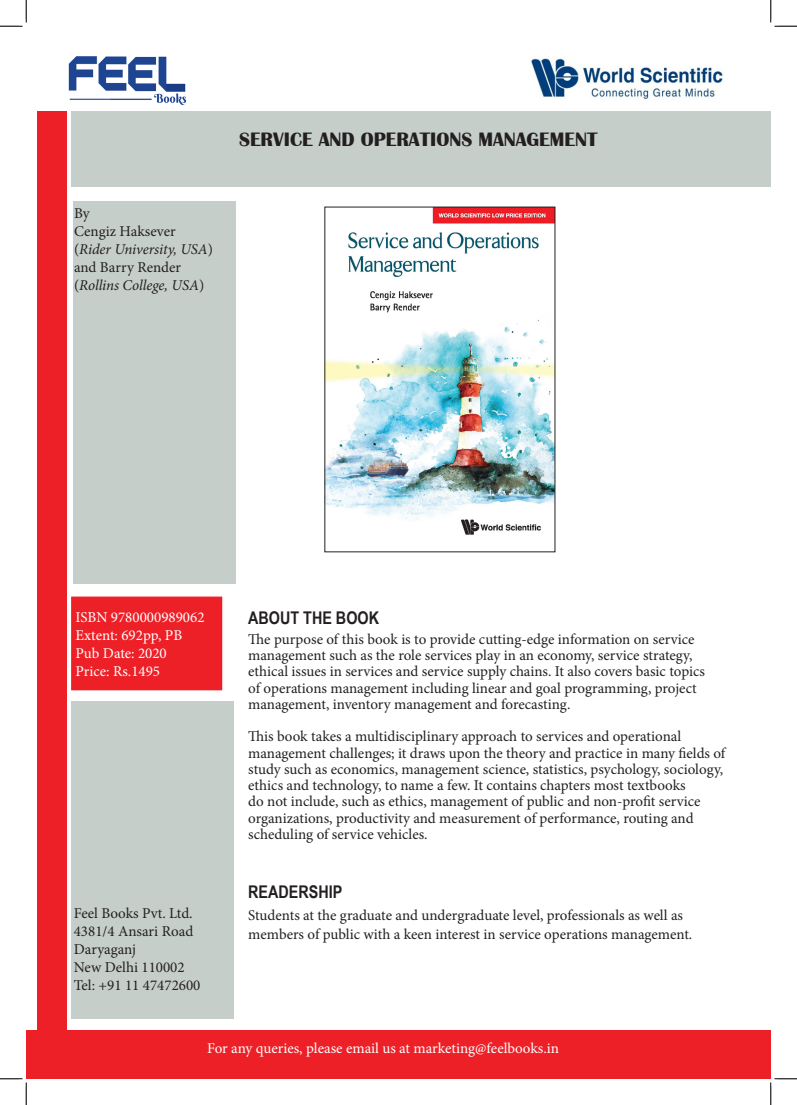
<style>
.page{position:relative;width:797px;height:1105px;background:#fff}
.page>*{position:absolute;margin:0;border:0;box-sizing:border-box;transform-origin:0 0}
.t1{font:700 20px "Britannic";color:#231f20}
.t2{font:700 17.5px "Arial Narrow";color:#231f20}
.t3{font:15px/16.2px "Minion Pro";color:#231f20}
.t4{font:15px "Minion Pro";color:#fff}
.t5{font:italic 15px/18px "Minion Pro";letter-spacing:-.005em;color:#231f20}
.s1{font-style:normal}
</style>
<div class="page">
<img style="left:68px;top:56px;width:119px;height:49px">
<img style="left:531px;top:58px;width:192px;height:42px">
<div style="left:71px;top:111px;width:699px;height:76px;background:#c6ceca"></div>
<div style="left:26px;top:1030px;width:744px;height:49px;background:#ee2027"></div>
<div style="left:73px;top:201px;width:163px;height:383px;background:#c6ceca"></div>
<div style="left:72px;top:701px;width:162px;height:318px;background:#c6ceca"></div>
<div style="left:71px;top:597px;width:151px;height:93px;background:#ee2027"></div>
<img style="left:326px;top:209px;width:227px;height:326px">
<div style="left:38px;top:111px;width:29px;height:968px;background:#ee2027"></div>
<svg style="left:0;top:0;width:27px;height:27px"></svg>
<svg style="left:0;top:1078px;width:27px;height:27px"></svg>
<svg style="left:770px;top:0;width:27px;height:27px"></svg>
<svg style="left:770px;top:1078px;width:27px;height:27px"></svg>
<p class="t5" style="left:74px;top:204px;width:141px"><span class="s1">By<br>Cengiz Haksever (</span>Rider University, USA<span class="s1">) and Barry Render (</span>Rollins College, USA<span class="s1">)</span></p>
<p class="t1" style="left:239px;top:128px;width:360px">SERVICE AND OPERATIONS MANAGEMENT</p>
<p class="t4" style="left:76px;top:607px;width:130px">ISBN 9780000989062</p>
<p class="t4" style="left:76px;top:625px;width:108px">Extent: 692pp, PB</p>
<p class="t4" style="left:76px;top:643px;width:93px">Pub Date: 2020</p>
<p class="t4" style="left:76px;top:661px;width:86px">Price: Rs.1495</p>
<p class="t3" style="left:74px;top:904px;width:128px;line-height:18px">Feel Books Pvt. Ltd.<br>4381/4 Ansari Road<br>Daryaganj<br>New Delhi 110002<br>Tel: +91 11 47472600</p>
<p class="t2" style="left:248px;top:604px;width:132px">ABOUT THE BOOK</p>
<p class="t3" style="left:248px;top:631px;width:458px">The purpose of this book is to provide cutting-edge information on service management such as the role services play in an economy, service strategy, ethical issues in services and service supply chains. It also covers basic topics of operations management including linear and goal programming, project management, inventory management and forecasting.</p>
<p class="t3" style="left:248px;top:728px;width:478px">This book takes a multidisciplinary approach to services and operational management challenges; it draws upon the theory and practice in many fields of study such as economics, management science, statistics, psychology, sociology, ethics and technology, to name a few. It contains chapters most textbooks<br>do not include, such as ethics, management of public and non-profit service organizations, productivity and measurement of performance, routing and scheduling of service vehicles.</p>
<p class="t2" style="left:248px;top:878px;width:96px">READERSHIP</p>
<p class="t3" style="left:248px;top:906px;width:445px;line-height:18.8px">Students at the graduate and undergraduate level, professionals as well as members of public with a keen interest in service operations management.</p>
<p class="t4" style="left:207px;top:1038px;width:353px">For any queries, please email us at marketing@feelbooks.in</p>
</div>
